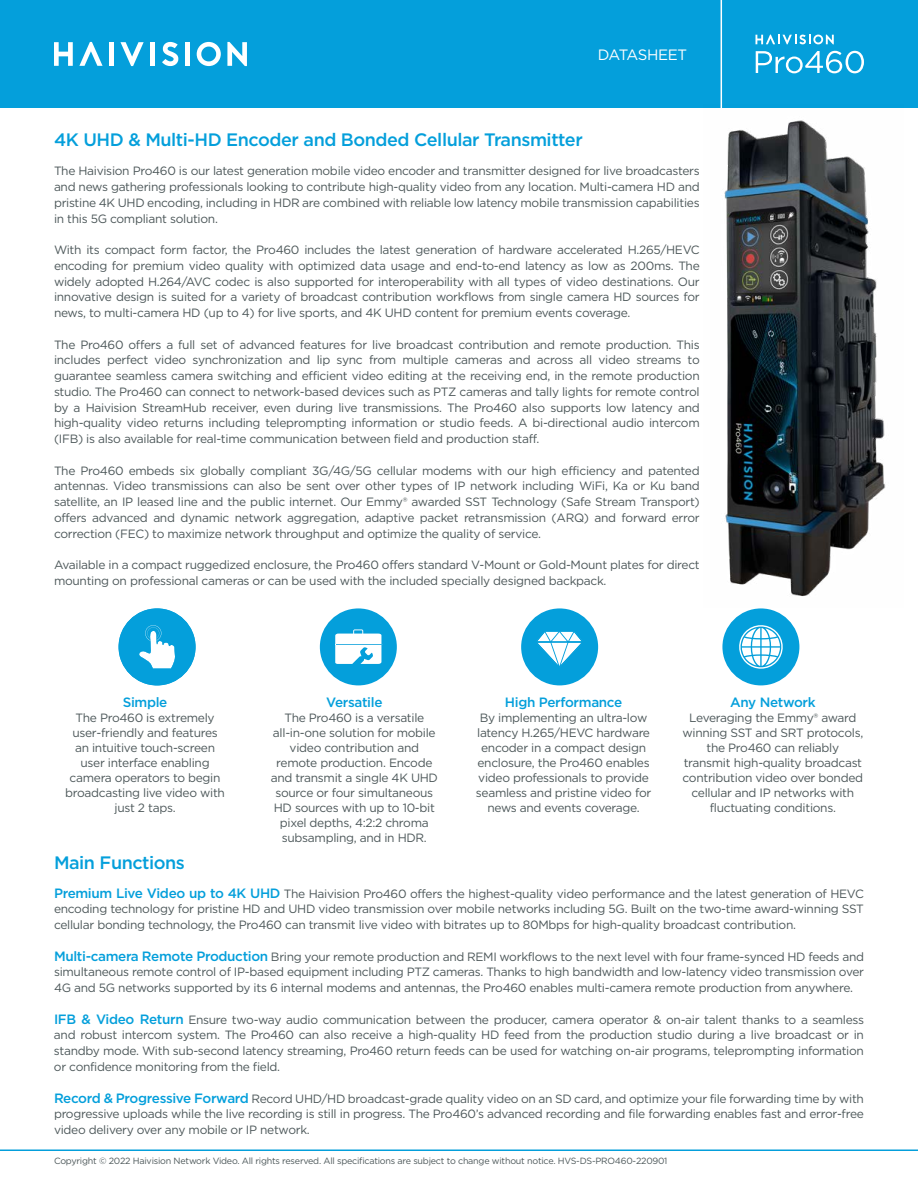
<style>
.page{position:relative;width:918px;height:1188px;background:#fff}
.page>*{position:absolute;margin:0;border:0;box-sizing:border-box;transform-origin:0 0}
.t1{font:500 18px "Gotham";letter-spacing:-.025em;color:#049fdb}
.t2{font:15px "Gotham";letter-spacing:-.035em;color:#fff}
.t3{font:500 13.5px "Gotham";letter-spacing:-.025em;color:#049fdb}
.t4{font:12px/15.8px "Gotham";letter-spacing:-.025em;color:#4c5759;text-align:justify}
.t5{font:9px "Gotham";letter-spacing:-.025em;color:#4c5759}
.s1{font-weight:500;font-size:13.5px;color:#049fdb}
</style>
<div class="page">
<hr style="left:0;top:1150px;width:918px;height:1px;background:#049fdb">
<div style="left:0;top:0;width:918px;height:108px;background:#049fdb"></div>
<svg style="left:120px;top:42px;width:24px;height:24px"></svg>
<div style="left:150px;top:42px;width:5px;height:24px;background:#fff"></div>
<svg style="left:162px;top:42px;width:16px;height:24px"></svg>
<div style="left:185px;top:42px;width:5px;height:24px;background:#fff"></div>
<svg style="left:227px;top:42px;width:20px;height:24px"></svg>
<svg style="left:54px;top:42px;width:19px;height:24px"></svg>
<div style="left:109px;top:42px;width:5px;height:24px;background:#fff"></div>
<svg style="left:79px;top:42px;width:24px;height:24px"></svg>
<svg style="left:197px;top:42px;width:24px;height:24px"></svg>
<hr style="left:721px;top:0;width:1px;height:112px;background:#fff">
<svg style="left:756px;top:51px;width:108px;height:22px"></svg>
<svg style="left:755px;top:35px;width:79px;height:9px"></svg>
<div style="left:119px;top:608px;width:77px;height:77px;background:#049fdb;border-radius:50%"></div>
<svg style="left:139px;top:625px;width:36px;height:44px"></svg>
<div style="left:521px;top:608px;width:77px;height:77px;background:#049fdb;border-radius:50%"></div>
<svg style="left:537px;top:631px;width:44px;height:35px"></svg>
<div style="left:722px;top:608px;width:77px;height:77px;background:#049fdb;border-radius:50%"></div>
<svg style="left:739px;top:625px;width:44px;height:44px"></svg>
<div style="left:320px;top:608px;width:77px;height:77px;background:#049fdb;border-radius:50%"></div>
<svg style="left:335px;top:629px;width:46px;height:35px"></svg>
<img style="left:720px;top:105px;width:166px;height:491px">
<p class="t2" style="left:598px;top:45px;width:91px">DATASHEET</p>
<h1 class="t1" style="left:54px;top:128px;width:530px">4K UHD &amp; Multi-HD Encoder and Bonded Cellular Transmitter</h1>
<p class="t4" style="left:54px;top:163px;width:647px">The Haivision Pro460 is our latest generation mobile video encoder and transmitter designed for live broadcasters and news gathering professionals looking to contribute high-quality video from any location. Multi-camera HD and pristine 4K UHD encoding, including in HDR are combined with reliable low latency mobile transmission capabilities in this 5G compliant solution.</p>
<p class="t4" style="left:54px;top:242px;width:647px">With its compact form factor, the Pro460 includes the latest generation of hardware accelerated H.265/HEVC encoding for premium video quality with optimized data usage and end-to-end latency as low as 200ms. The widely adopted H.264/AVC codec is also supported for interoperability with all types of video destinations. Our innovative design is suited for a variety of broadcast contribution workflows from single camera HD sources for news, to multi-camera HD (up to 4) for live sports, and 4K UHD content for premium events coverage.</p>
<p class="t4" style="left:54px;top:336px;width:647px">The Pro460 offers a full set of advanced features for live broadcast contribution and remote production. This includes perfect video synchronization and lip sync from multiple cameras and across all video streams to guarantee seamless camera switching and efficient video editing at the receiving end, in the remote production studio. The Pro460 can connect to network-based devices such as PTZ cameras and tally lights for remote control by a Haivision StreamHub receiver, even during live transmissions. The Pro460 also supports low latency and high-quality video returns including teleprompting information or studio feeds. A bi-directional audio intercom (IFB) is also available for real-time communication between field and production staff.</p>
<p class="t4" style="left:54px;top:462px;width:647px">The Pro460 embeds six globally compliant 3G/4G/5G cellular modems with our high efficiency and patented antennas. Video transmissions can also be sent over other types of IP network including WiFi, Ka or Ku band satellite, an IP leased line and the public internet. Our Emmy® awarded SST Technology (Safe Stream Transport) offers advanced and dynamic network aggregation, adaptive packet retransmission (ARQ) and forward error correction (FEC) to maximize network throughput and optimize the quality of service.</p>
<p class="t4" style="left:54px;top:557px;width:647px">Available in a compact ruggedized enclosure, the Pro460 offers standard V-Mount or Gold-Mount plates for direct mounting on professional cameras or can be used with the included specially designed backpack.</p>
<p class="t3" style="left:123px;top:694px;width:46px">Simple</p>
<p class="t4" style="left:65px;top:710px;width:161px;line-height:15px;text-align:center">The Pro460 is extremely user-friendly and features an intuitive touch-screen user interface enabling camera operators to begin broadcasting live video with just 2 taps.</p>
<p class="t3" style="left:326px;top:694px;width:58px">Versatile</p>
<p class="t4" style="left:271px;top:710px;width:169px;line-height:15px;text-align:center">The Pro460 is a versatile all-in-one solution for mobile video contribution and remote production. Encode and transmit a single 4K UHD source or four simultaneous<br>HD sources with up to 10-bit pixel depths, 4:2:2 chroma subsampling, and in HDR.</p>
<p class="t3" style="left:505px;top:694px;width:119px">High Performance</p>
<p class="t4" style="left:476px;top:710px;width:177px;line-height:15px;text-align:center">By implementing an ultra-low latency H.265/HEVC hardware encoder in a compact design enclosure, the Pro460 enables video professionals to provide seamless and pristine video for news and events coverage.</p>
<p class="t3" style="left:730px;top:694px;width:87px">Any Network</p>
<p class="t4" style="left:682px;top:710px;width:182px;line-height:15px;text-align:center">Leveraging the Emmy® award winning SST and SRT protocols, the Pro460 can reliably transmit high-quality broadcast contribution video over bonded cellular and IP networks with fluctuating conditions.</p>
<h1 class="t1" style="left:54px;top:850px;width:133px">Main Functions</h1>
<p class="t4" style="left:54px;top:885px;width:812px"><span class="s1">Premium Live Video up to 4K UHD</span> The Haivision Pro460 offers the highest-quality video performance and the latest generation of HEVC encoding technology for pristine HD and UHD video transmission over mobile networks including 5G. Built on the two-time award-winning SST cellular bonding technology, the Pro460 can transmit live video with bitrates up to 80Mbps for high-quality broadcast contribution.</p>
<p class="t4" style="left:54px;top:948px;width:812px"><span class="s1">Multi-camera Remote Production</span> Bring your remote production and REMI workflows to the next level with four frame-synced HD feeds and simultaneous remote control of IP-based equipment including PTZ cameras. Thanks to high bandwidth and low-latency video transmission over 4G and 5G networks supported by its 6 internal modems and antennas, the Pro460 enables multi-camera remote production from anywhere.</p>
<p class="t4" style="left:54px;top:1011px;width:812px"><span class="s1">IFB &amp; Video Return</span> Ensure two-way audio communication between the producer, camera operator &amp; on-air talent thanks to a seamless and robust intercom system. The Pro460 can also receive a high-quality HD feed from the production studio during a live broadcast or in standby mode. With sub-second latency streaming, Pro460 return feeds can be used for watching on-air programs, teleprompting information or confidence monitoring from the field.</p>
<p class="t4" style="left:54px;top:1090px;width:811px"><span class="s1">Record &amp; Progressive Forward</span> Record UHD/HD broadcast-grade quality video on an SD card, and optimize your file forwarding time by with progressive uploads while the live recording is still in progress. The Pro460’s advanced recording and file forwarding enables fast and error-free video delivery over any mobile or IP network.</p>
<p class="t5" style="left:54px;top:1155px;width:615px">Copyright © 2022 Haivision Network Video. All rights reserved. All specifications are subject to change without notice. HVS-DS-PRO460-220901</p>
</div>
